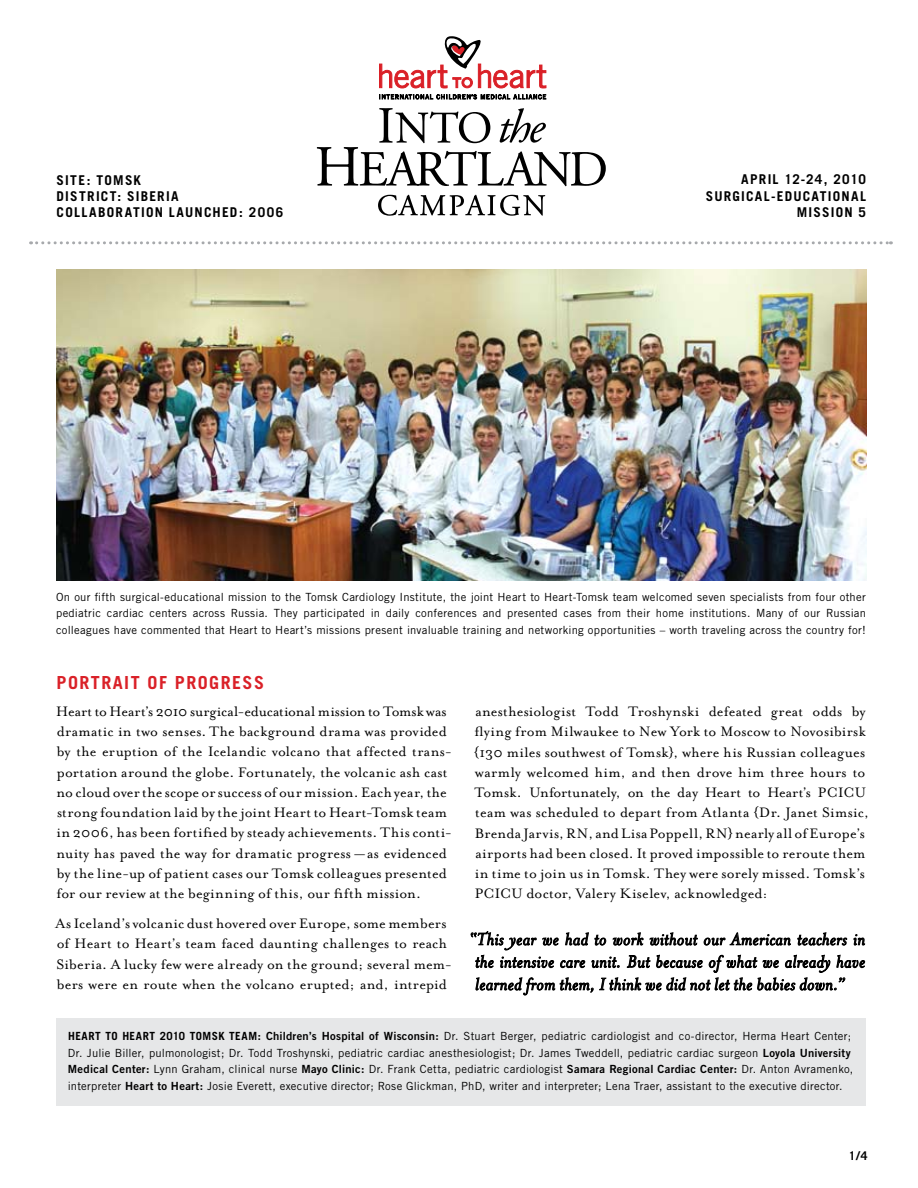
<style>
.page{position:relative;width:918px;height:1188px;background:#fff}
.page>*{position:absolute;margin:0;border:0;box-sizing:border-box;transform-origin:0 0}
.t1{font:italic 19.5px/22.5px "Mrs Eaves";letter-spacing:.02em;color:#000;text-align:justify}
.t2{font:700 18px "Trade Gothic";letter-spacing:.08em;color:#da2128}
.t3{font:15.75px/20.2px "Mrs Eaves Roman";letter-spacing:.015em;color:#000}
.t4{font:700 13.5px/16.2px "Trade Gothic";letter-spacing:.09em;color:#000}
.t5{font:700 12px "Trade Gothic";color:#000}
.t6{font:11.25px/16.5px "Trade Gothic";letter-spacing:.02em;color:#000;text-align:justify}
.s1{font-weight:700}
.s2{font-family:"Trade Gothic Bold Two"}
</style>
<div class="page">
<div style="left:56px;top:1018px;width:810px;height:88px;background:#e6e7e8"></div>
<svg style="left:379px;top:94px;width:167px;height:5px"></svg>
<svg style="left:379px;top:36px;width:167px;height:52px"></svg>
<svg style="left:378px;top:195px;width:167px;height:21px"></svg>
<svg style="left:317px;top:108px;width:289px;height:78px"></svg>
<svg style="left:471px;top:931px;width:394px;height:65px"></svg>
<svg style="left:31px;top:241px;width:860px;height:3px"></svg>
<img style="left:56px;top:269px;width:810px;height:311px">
<p class="t4" style="left:57px;top:172px;width:228px">SITE: TOMSK<br>DISTRICT: SIBERIA<br>COLLABORATION LAUNCHED: 2006</p>
<p class="t4" style="left:706px;top:171px;width:162px;text-align:right">APRIL 12-24, 2010<br>SURGICAL-EDUCATIONAL<br>MISSION 5</p>
<p class="t6" style="left:56px;top:588px;width:811px">On our fifth surgical-educational mission to the Tomsk Cardiology Institute, the joint Heart to Heart-Tomsk team welcomed seven specialists from four other pediatric cardiac centers across Russia. They participated in daily conferences and presented cases from their home institutions. Many of our Russian colleagues have commented that Heart to Heart’s missions present invaluable training and networking opportunities – worth traveling across the country for!</p>
<p class="t2" style="left:57px;top:671px;width:209px">PORTRAIT OF PROGRESS</p>
<p class="t3" style="left:56px;top:701px;width:397px">Heart to Heart’s 2010 surgical-educational mission to Tomsk was dramatic in two senses. The background drama was provided by the eruption of the Icelandic volcano that affected trans&shy;portation around the globe. Fortunately, the volcanic ash cast no cloud over the scope or success of our mission. Each year, the strong foundation laid by the joint Heart to Heart-Tomsk team in 2006, has been fortified by steady achievements. This conti&shy;nuity has paved the way for dramatic progress — as evidenced by the line-up of patient cases our Tomsk colleagues presented for our review at the beginning of this, our fifth mission.</p>
<p class="t3" style="left:55px;top:914px;width:398px">As Iceland’s volcanic dust hovered over Europe, some members of Heart to Heart’s team faced daunting challenges to reach Siberia. A lucky few were already on the ground; several mem&shy;bers were en route when the volcano erupted; and, intrepid</p>
<p class="t3" style="left:474px;top:702px;width:397px">anesthesiologist Todd Troshynski defeated great odds by flying from Milwaukee to New York to Moscow to Novosibirsk {130 miles southwest of Tomsk}, where his Russian colleagues warmly welcomed him, and then drove him three hours to Tomsk. Unfortunately, on the day Heart to Heart’s PCICU team was scheduled to depart from Atlanta {Dr. Janet Simsic, Brenda Jarvis, RN, and Lisa Poppell, RN} nearly all of Europe’s airports had been closed. It proved impossible to reroute them in time to join us in Tomsk. They were sorely missed. Tomsk’s PCICU doctor, Valery Kiselev, acknowledged:</p>
<p class="t1" style="left:475px;top:928px;width:391px;text-indent:-6px">“This year we had to work without our American teachers in the intensive care unit. But because of what we already have learned from them, I think we did not let the babies down.”</p>
<p class="t6" style="left:68px;top:1028px;width:787px;text-align:left"><span class="s1">HEART TO HEART 2010 TOMSK TEAM:</span> <span class="s2">Children’s Hospital of Wisconsin:</span> Dr. Stuart Berger, pediatric cardiologist and co-director, Herma Heart Center; Dr. Julie Biller, pulmonologist; Dr. Todd Troshynski, pediatric cardiac anesthesiologist; Dr. James Tweddell, pediatric cardiac surgeon <span class="s2">Loyola University Medical Center:</span> Lynn Graham, clinical nurse <span class="s2">Mayo Clinic:</span> Dr. Frank Cetta, pediatric cardiologist <span class="s2">Samara Regional Cardiac Center:</span> Dr. Anton Avramenko, interpreter <span class="s2">Heart to Heart:</span> Josie Everett, executive director; Rose Glickman, PhD, writer and interpreter; Lena Traer, assistant to the executive director.</p>
<p class="t5" style="left:849px;top:1148px;width:20px">1/4</p>
</div>
